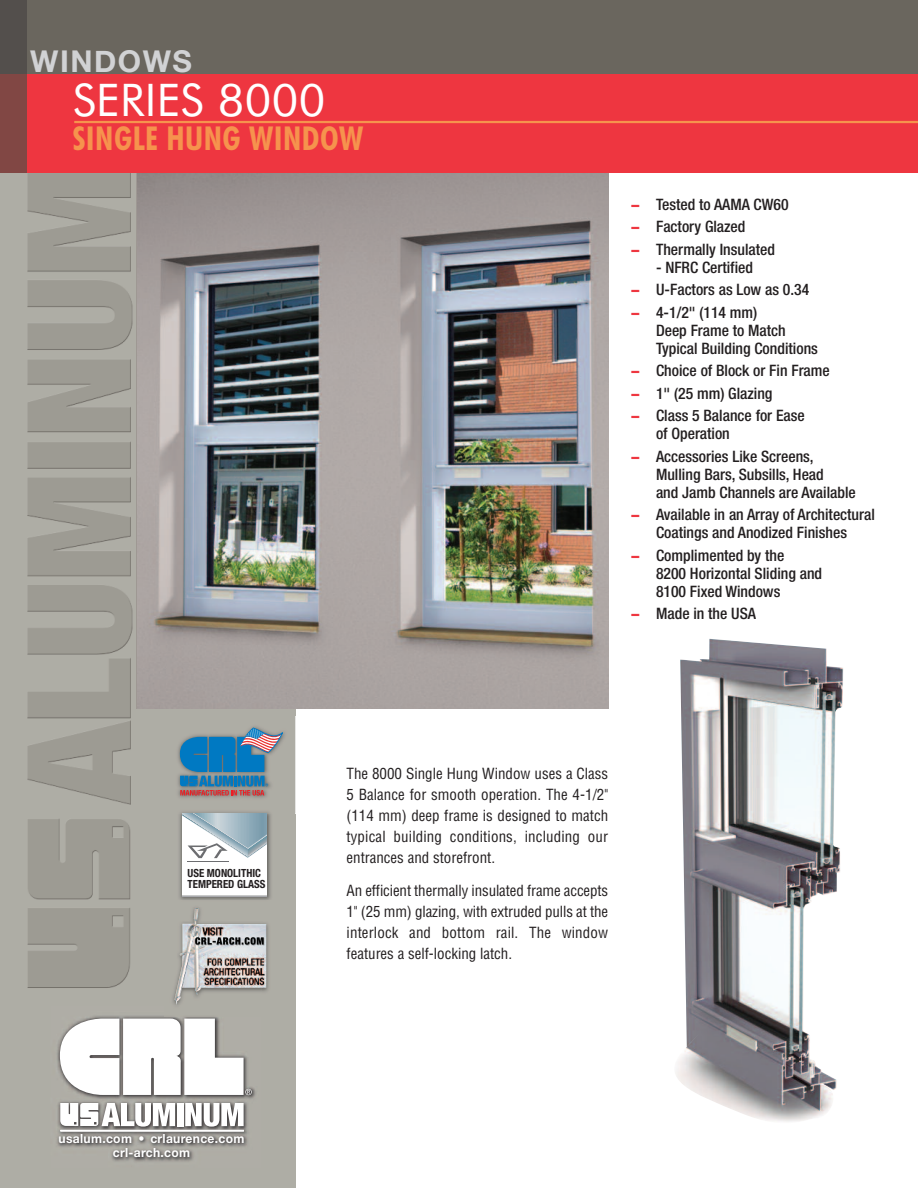
<style>
.page{position:relative;width:918px;height:1188px;background:#fff}
.page>*{position:absolute;margin:0;border:0;box-sizing:border-box;transform-origin:0 0}
.t1{font:45px "Futura BT";letter-spacing:.01em;color:#fff}
.t2{font:700 condensed 33px "Futura BT";letter-spacing:.015em;color:#f6934d}
.t3{font:700 30px "Helvetica Neue";letter-spacing:.05em;color:#d1d2d4}
.t4{font:500 condensed 15.75px/18px "Helvetica Neue";color:#231f20}
.t5{font:condensed 15px/21px "Helvetica";letter-spacing:.01em;color:#231f20;text-align:justify}
.t6{font:700 12.6px/14.4px "Helvetica Neue";letter-spacing:.025em;color:#fff;text-align:center;scale:.96 1}
.t7{font:700 condensed 11.25px/11.2px "Helvetica Neue";color:#231f20}
.s1{font-family:"Helvetica";font-weight:900;font-stretch:normal;color:#ee3640}
</style>
<div class="page">
<img style="left:0;top:173px;width:295px;height:1015px">
<img style="left:137px;top:173px;width:471px;height:536px">
<img style="left:50px;top:1005px;width:212px;height:164px">
<svg style="left:60px;top:1019px;width:192px;height:76px"></svg>
<div style="left:177px;top:1103px;width:6px;height:23px;background:#fff"></div>
<svg style="left:185px;top:1103px;width:59px;height:24px"></svg>
<svg style="left:60px;top:1103px;width:115px;height:24px"></svg>
<hr style="left:60px;top:1130px;width:184px;height:2px;background:#fff">
<img style="left:165px;top:901px;width:115px;height:115px">
<img style="left:165px;top:1011px;width:88px;height:5px">
<img style="left:175px;top:907px;width:91px;height:98px">
<img style="left:195px;top:937px;width:39px;height:8px">
<div style="left:0;top:0;width:918px;height:74px;background:#6a665e"></div>
<div style="left:0;top:74px;width:918px;height:99px;background:#ee3640"></div>
<hr style="left:74px;top:121px;width:844px;height:2px;background:#f6934d">
<div style="left:0;top:0;width:27px;height:74px;background:#534f4c"></div>
<div style="left:0;top:74px;width:27px;height:98px;background:#814744"></div>
<div style="left:166px;top:716px;width:130px;height:98px;background:#aeada5"></div>
<svg style="left:180px;top:728px;width:103px;height:68px;background:#5c87a5"></svg>
<img style="left:176px;top:808px;width:100px;height:99px">
<svg style="left:182px;top:814px;width:85px;height:82px"></svg>
<hr style="left:188px;top:861px;width:41px;height:1px;background:#6c6d70">
<img style="left:675px;top:639px;width:168px;height:483px">
<h3 class="t3" style="left:30px;top:42px;width:163px">WINDOWS</h3>
<h1 class="t1" style="left:73px;top:82px;width:254px">SERIES 8000</h1>
<h2 class="t2" style="left:73px;top:125px;width:292px">SINGLE HUNG WINDOW</h2>
<p class="t4" style="left:631px;top:197px;width:159px"><span class="s1">–</span> Tested to AAMA CW60</p>
<p class="t4" style="left:631px;top:219px;width:116px"><span class="s1">–</span> Factory Glazed</p>
<p class="t4" style="left:631px;top:242px;width:145px"><span class="s1">–</span> Thermally Insulated</p>
<p class="t4" style="left:656px;top:260px;width:99px">- NFRC Certified</p>
<p class="t4" style="left:631px;top:282px;width:179px"><span class="s1">–</span> U-Factors as Low as 0.34</p>
<p class="t4" style="left:656px;top:305px;width:163px;text-indent:-25px"><span class="s1">–</span> 4-1/2" (114 mm)<br>Deep Frame to Match<br>Typical Building Conditions</p>
<p class="t4" style="left:631px;top:363px;width:200px"><span class="s1">–</span> Choice of Block or Fin Frame</p>
<p class="t4" style="left:631px;top:386px;width:143px"><span class="s1">–</span> 1" (25 mm) Glazing</p>
<p class="t4" style="left:656px;top:408px;width:150px;text-indent:-25px"><span class="s1">–</span> Class 5 Balance for Ease of Operation</p>
<p class="t4" style="left:656px;top:449px;width:201px;text-indent:-25px"><span class="s1">–</span> Accessories Like Screens,<br>Mulling Bars, Subsills, Head<br>and Jamb Channels are Available</p>
<p class="t4" style="left:631px;top:507px;width:245px;text-align:center"><span class="s1">–</span> Available in an Array of Architectural<br>Coatings and Anodized Finishes</p>
<p class="t4" style="left:656px;top:548px;width:168px;text-indent:-25px"><span class="s1">–</span> Complimented by the<br>8200 Horizontal Sliding and<br>8100 Fixed Windows</p>
<p class="t4" style="left:631px;top:606px;width:126px"><span class="s1">–</span> Made in the USA</p>
<p class="t7" style="left:188px;top:868px;width:79px">USE MONOLITHIC<br>TEMPERED GLASS</p>
<p class="t5" style="left:347px;top:764px;width:263px">The 8000 Single Hung Window uses a Class 5 Balance for smooth operation. The 4-1/2" (114 mm) deep frame is designed to match typical building conditions, including our entrances and storefront.</p>
<p class="t5" style="left:347px;top:881px;width:263px">An efficient thermally insulated frame accepts 1" (25 mm) glazing, with extruded pulls at the interlock and bottom rail. The window features a self-locking latch.</p>
<p class="t6" style="left:59px;top:1132px;width:195px">usalum.com • crlaurence.com crl-arch.com</p>
</div>
